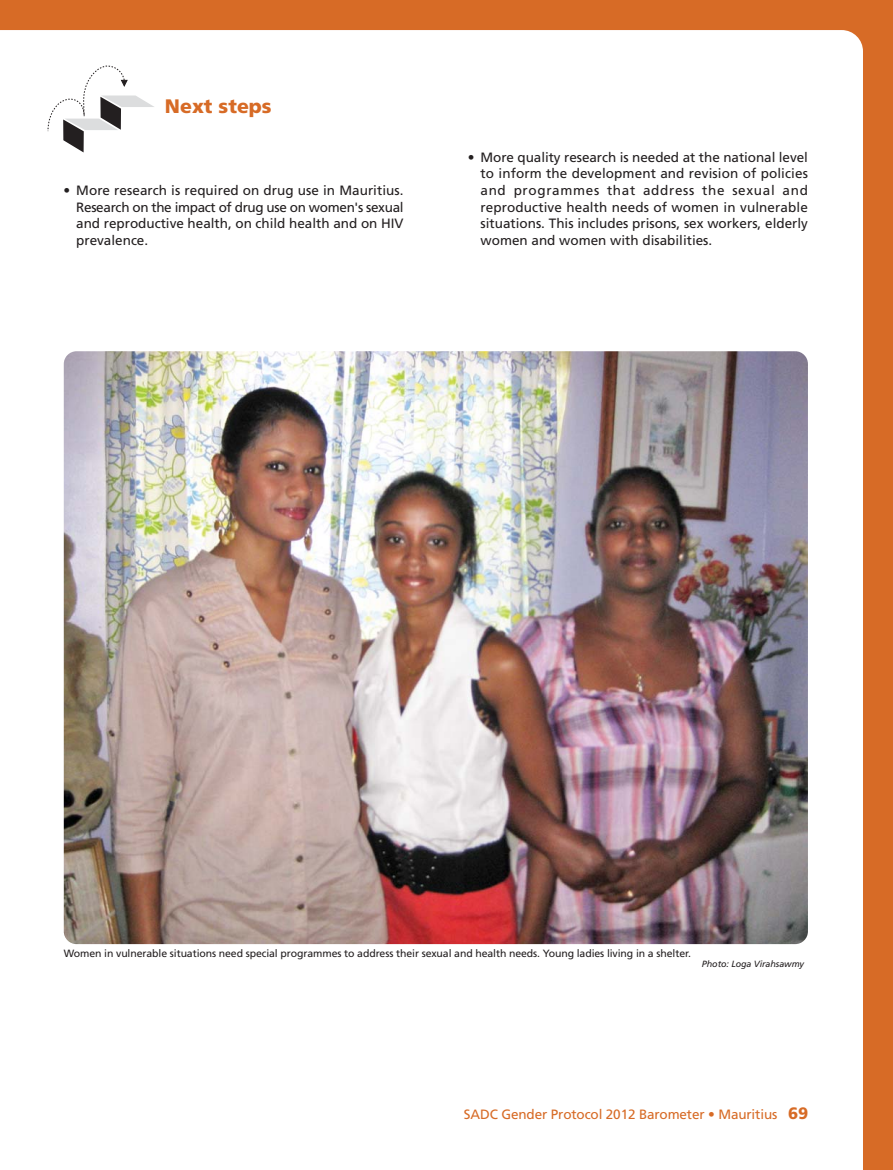
<style>
.page{position:relative;width:893px;height:1170px;background:#fff}
.page>*{position:absolute;margin:0;border:0;box-sizing:border-box;transform-origin:0 0}
.t1{font:900 19.5px "Frutiger LT Std";color:#d76b26}
.t2{font:13.5px/16.5px "Frutiger LT Std";color:#231f20;text-align:justify}
.t3{font:13.5px "Frutiger LT Std";letter-spacing:-.01em;color:#d76b26}
.t4{font:10.5px "Frutiger LT Std";letter-spacing:-.01em;color:#231f20}
.t5{font:italic 9px "Frutiger LT Std";letter-spacing:-.01em;color:#231f20}
.s1{font-weight:900;font-size:16.5px}
</style>
<div class="page">
<div style="left:0;top:0;width:893px;height:1169px;background:#d76b26"></div>
<div style="left:0;top:30px;width:863px;height:1139px;background:#fff"></div>
<svg style="left:47px;top:65px;width:108px;height:87px;background:#e5e5e5"></svg>
<img style="left:64px;top:351px;width:744px;height:593px;border-radius:13px">
<h1 class="t1" style="left:165px;top:98px;width:108px">Next steps</h1>
<p class="t2" style="left:76px;top:183px;width:329px;text-indent:-13px">• More research is required on drug use in Mauritius.<br>Research on the impact of drug use on women's sexual and reproductive health, on child health and on HIV prevalence.</p>
<p class="t2" style="left:480px;top:150px;width:329px;text-indent:-13px">• More quality research is needed at the national level to inform the development and revision of policies and programmes that address the sexual and reproductive health needs of women in vulnerable situations. This includes prisons, sex workers, elderly women and women with disabilities.</p>
<p class="t4" style="left:64px;top:948px;width:629px">Women in vulnerable situations need special programmes to address their sexual and health needs. Young ladies living in a shelter.</p>
<p class="t5" style="left:702px;top:959px;width:104px">Photo: Loga Virahsawmy</p>
<p class="t3" style="left:464px;top:1108px;width:346px">SADC Gender Protocol 2012 Barometer • Mauritius <span class="s1">69</span></p>
</div>
